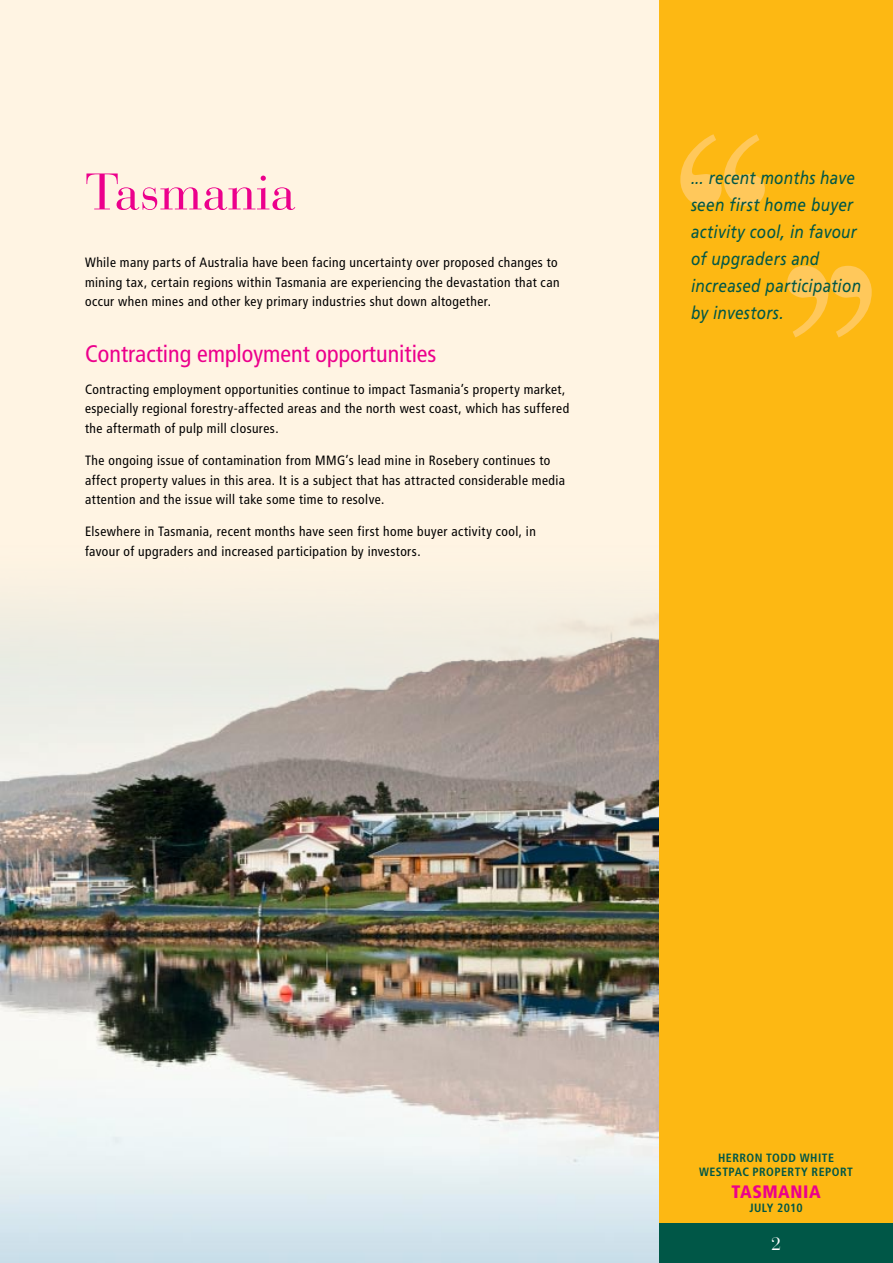
<style>
.page{position:relative;width:893px;height:1263px;background:#fff4e3}
.page>*{position:absolute;margin:0;border:0;box-sizing:border-box;transform-origin:0 0}
.t1{font:51px "Bauer Bodoni";color:#ec008c}
.t2{font:condensed 24px "Frutiger";color:#ec008c}
.t3{font:italic 18px/27px "Frutiger";letter-spacing:.02em;color:#005747;scale:.85 1}
.t4{font:900 condensed 18px "Frutiger";letter-spacing:.03em;color:#ec008c}
.t5{font:18px "Bauer Bodoni";color:#fff}
.t6{font:condensed 13.5px/19.5px "Frutiger";letter-spacing:.035em;color:#000}
.t7{font:700 condensed 12px/14.4px "Frutiger";letter-spacing:.04em;color:#005747;text-align:center}
.t8{font:700 condensed 12px "Frutiger";letter-spacing:.02em;color:#005747}
</style>
<div class="page">
<img style="left:0;top:603px;width:659px;height:660px">
<div style="left:659px;top:0;width:234px;height:1263px;background:#fdb813"></div>
<div style="left:659px;top:1223px;width:234px;height:40px;background:#005747"></div>
<svg style="left:787px;top:266px;width:85px;height:71px"></svg>
<svg style="left:680px;top:134px;width:85px;height:72px"></svg>
<h1 class="t1" style="left:85px;top:161px;width:212px">Tasmania</h1>
<p class="t6" style="left:85px;top:253px;width:476px">While many parts of Australia have been facing uncertainty over proposed changes to mining tax, certain regions within Tasmania are experiencing the devastation that can occur when mines and other key primary industries shut down altogether.</p>
<h2 class="t2" style="left:85px;top:339px;width:353px">Contracting employment opportunities</h2>
<p class="t6" style="left:85px;top:380px;width:486px">Contracting employment opportunities continue to impact Tasmania’s property market, especially regional forestry-affected areas and the north west coast, which has suffered the aftermath of pulp mill closures.</p>
<p class="t6" style="left:85px;top:451px;width:482px">The ongoing issue of contamination from MMG’s lead mine in Rosebery continues to affect property values in this area. It is a subject that has attracted considerable media attention and the issue will take some time to resolve.</p>
<p class="t6" style="left:85px;top:522px;width:452px">Elsewhere in Tasmania, recent months have seen first home buyer activity cool, in favour of upgraders and increased participation by investors.</p>
<h3 class="t3" style="left:691px;top:164px;width:202px">... recent months have seen first home buyer activity cool, in favour of upgraders and increased participation by investors.</h3>
<p class="t7" style="left:699px;top:1150px;width:154px">HERRON TODD WHITE<br>WESTPAC PROPERTY REPORT</p>
<h3 class="t4" style="left:731px;top:1180px;width:91px">TASMANIA</h3>
<p class="t8" style="left:749px;top:1201px;width:55px">JULY 2010</p>
<h3 class="t5" style="left:771px;top:1233px;width:12px">2</h3>
</div>
